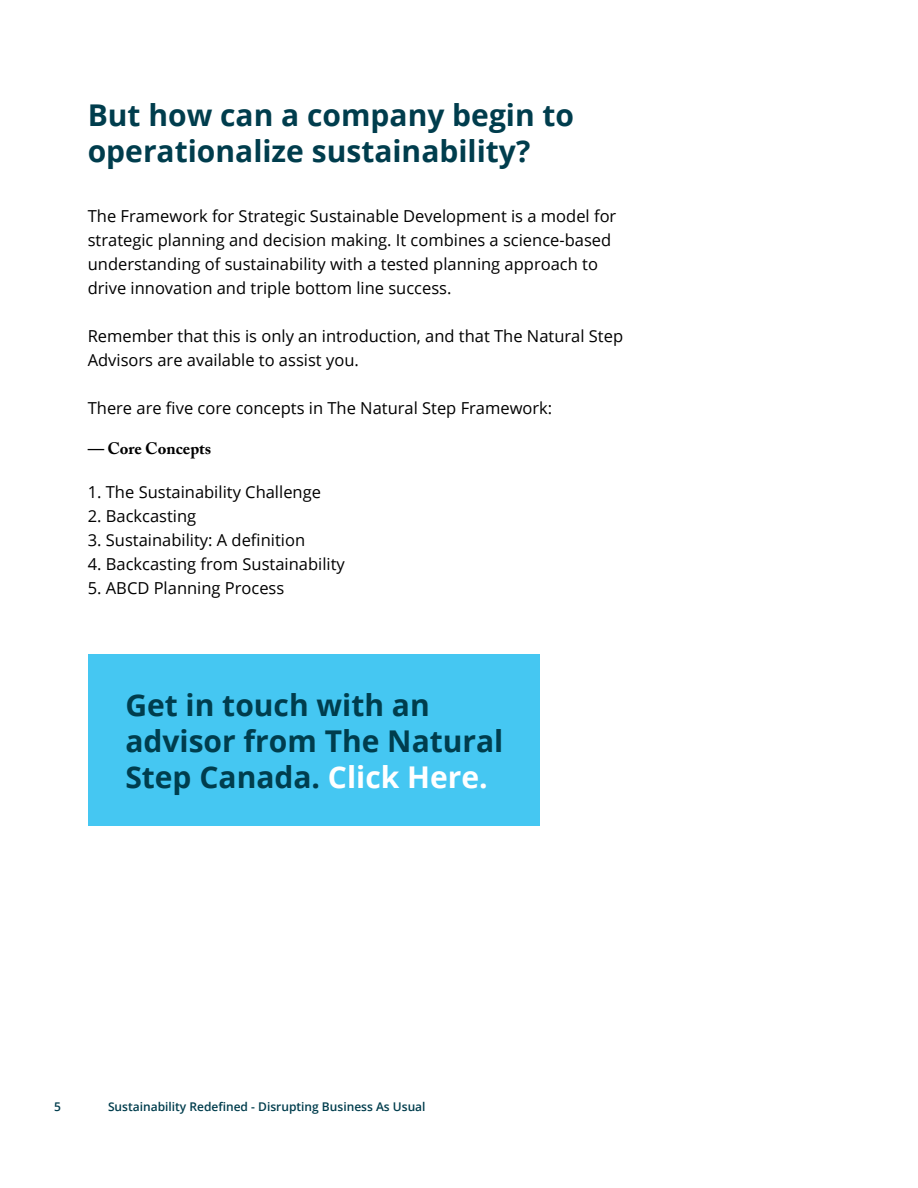
<style>
.page{position:relative;width:918px;height:1188px;background:#fff}
.page>*{position:absolute;margin:0;border:0;box-sizing:border-box;transform-origin:0 0}
.t1{font:700 30px/36px "Open Sans";color:#003d4d}
.t2{font:16.5px/24px "Open Sans";color:#000}
.t3{font:700 16.5px "Adobe Caslon Pro";color:#000}
.t4{font:600 12px "Open Sans";color:#003d4d}
.s1{color:#fff}
</style>
<div class="page">
<div style="left:88px;top:654px;width:452px;height:172px;background:#45c7f2"></div>
<h1 class="t1" style="left:88px;top:96px;width:488px">But how can a company begin to operationalize sustainability?</h1>
<p class="t2" style="left:88px;top:204px;width:530px">The Framework for Strategic Sustainable Development is a model for strategic planning and decision making. It combines a science-based understanding of sustainability with a tested planning approach to drive innovation and triple bottom line success.</p>
<p class="t2" style="left:88px;top:324px;width:537px">Remember that this is only an introduction, and that The Natural Step<br>Advisors are available to assist you.</p>
<p class="t2" style="left:88px;top:396px;width:466px">There are five core concepts in The Natural Step Framework:</p>
<p class="t3" style="left:88px;top:438px;width:125px">— Core Concepts</p>
<p class="t2" style="left:88px;top:480px;width:235px">1. The Sustainability Challenge</p>
<p class="t2" style="left:88px;top:504px;width:110px">2. Backcasting</p>
<p class="t2" style="left:88px;top:528px;width:219px">3. Sustainability: A definition</p>
<p class="t2" style="left:88px;top:552px;width:259px">4. Backcasting from Sustainability</p>
<p class="t2" style="left:88px;top:576px;width:198px">5. ABCD Planning Process</p>
<h1 class="t1" style="left:125px;top:686px;width:380px">Get in touch with an advisor from The Natural<br>Step Canada. <span class="s1">Click Here.</span></h1>
<p class="t4" style="left:54px;top:1098px;width:8px">5</p>
<p class="t4" style="left:108px;top:1098px;width:319px">Sustainability Redefined - Disrupting Business As Usual</p>
</div>
